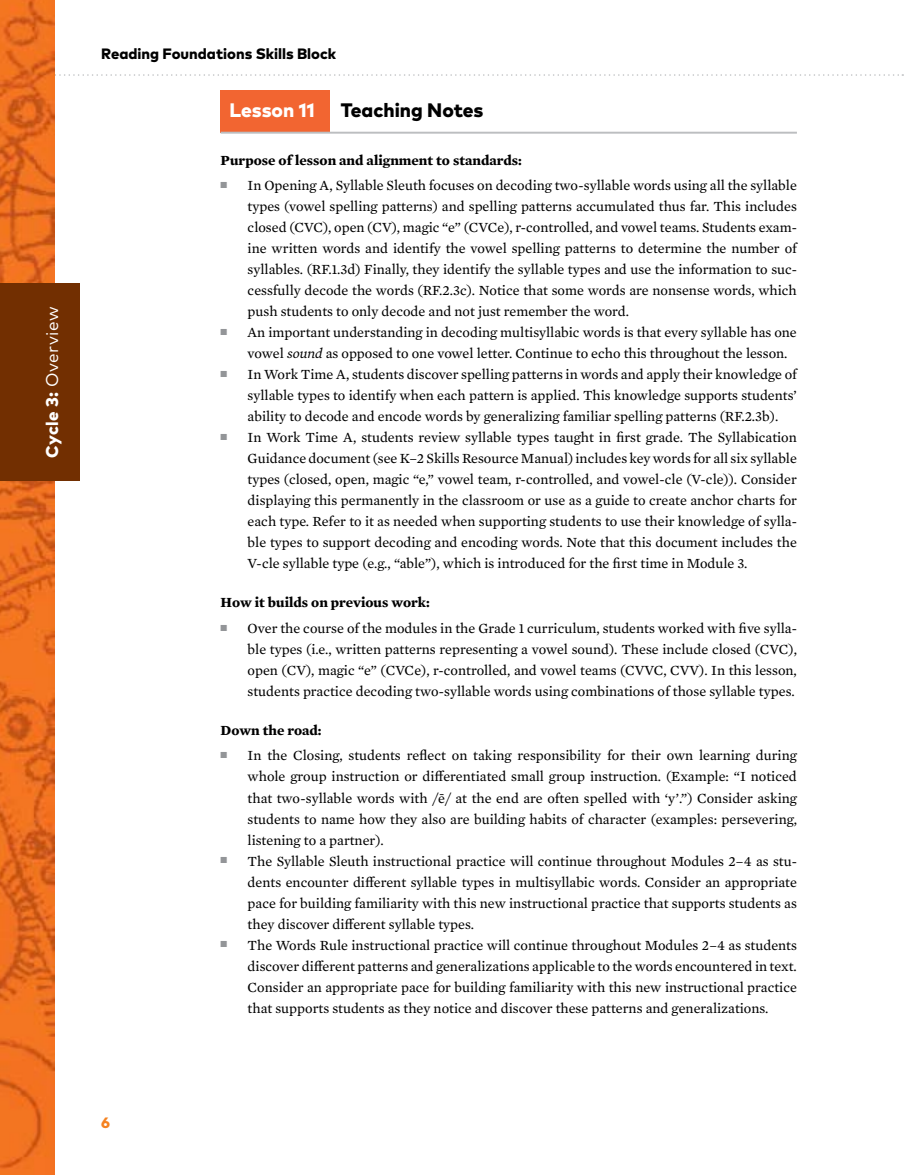
<style>
.page{position:relative;width:905px;height:1175px;background:#fff}
.page>*{position:absolute;margin:0;border:0;box-sizing:border-box;transform-origin:0 0}
.t1{font:800 19.5px "Mark Pro";color:#000}
.t2{font:800 19.5px "Mark Pro";color:#fff}
.t3{font:17.1px "Mark Pro";letter-spacing:.02em;color:#fff}
.t4{font:800 15px "Mark Pro";color:#000}
.t5{font:800 15px "Mark Pro";color:#f58220}
.t6{font:14.25px/21px "Mercury Text G2";color:#000;text-align:justify}
.t7{font:700 14.25px "Mercury Text G2";color:#000}
.s1{font-weight:800}
.s2{font-style:italic}
</style>
<div class="page">
<svg style="left:54px;top:74px;width:849px;height:2px"></svg>
<img style="left:0;top:0;width:54px;height:1174px">
<div style="left:0;top:283px;width:80px;height:198px;background:#722f01"></div>
<div style="left:220px;top:90px;width:110px;height:42px;background:#f26531"></div>
<hr style="left:220px;top:132px;width:576px;height:2px;background:#bcbec0">
<p class="t3" style="left:39px;top:458px;width:152px;rotate:-90deg"><span class="s1">Cycle 3:</span> Overview</p>
<p class="t4" style="left:101px;top:42px;width:236px">Reading Foundations Skills Block</p>
<h1 class="t2" style="left:230px;top:95px;width:86px">Lesson 11</h1>
<h1 class="t1" style="left:341px;top:95px;width:144px">Teaching Notes</h1>
<p class="t7" style="left:220px;top:149px;width:303px">Purpose of lesson and alignment to standards:</p>
<p class="t6" style="left:248px;top:174px;width:550px;text-indent:-27px"><sup>■</sup> In Opening A, Syllable Sleuth focuses on decoding two-syllable words using all the syllable types (vowel spelling patterns) and spelling patterns accumulated thus far. This includes closed (CVC), open (CV), magic “e” (CVCe), r-controlled, and vowel teams. Students exam&shy;ine written words and identify the vowel spelling patterns to determine the number of syllables. (RF.1.3d) Finally, they identify the syllable types and use the information to suc&shy;cessfully decode the words (RF.2.3c). Notice that some words are nonsense words, which push students to only decode and not just remember the word.</p>
<p class="t6" style="left:248px;top:321px;width:550px;text-indent:-27px"><sup>■</sup> An important understanding in decoding multisyllabic words is that every syllable has one vowel <span class="s2">sound</span> as opposed to one vowel letter. Continue to echo this throughout the lesson.</p>
<p class="t6" style="left:248px;top:363px;width:551px;text-indent:-27px"><sup>■</sup> In Work Time A, students discover spelling patterns in words and apply their knowledge of syllable types to identify when each pattern is applied. This knowledge supports students’ ability to decode and encode words by generalizing familiar spelling patterns (RF.2.3b).</p>
<p class="t6" style="left:248px;top:426px;width:551px;text-indent:-27px"><sup>■</sup> In Work Time A, students review syllable types taught in first grade. The Syllabication Guidance document (see K–2 Skills Resource Manual) includes key words for all six syllable types (closed, open, magic “e,” vowel team, r-controlled, and vowel-cle (V-cle)). Consider displaying this permanently in the classroom or use as a guide to create anchor charts for each type. Refer to it as needed when supporting students to use their knowledge of sylla&shy;ble types to support decoding and encoding words. Note that this document includes the V-cle syllable type (e.g., “able”), which is introduced for the first time in Module 3.</p>
<p class="t7" style="left:220px;top:592px;width:211px">How it builds on previous work:</p>
<p class="t6" style="left:248px;top:617px;width:551px;text-indent:-27px"><sup>■</sup> Over the course of the modules in the Grade 1 curriculum, students worked with five sylla&shy;ble types (i.e., written patterns representing a vowel sound). These include closed (CVC), open (CV), magic “e” (CVCe), r-controlled, and vowel teams (CVVC, CVV). In this lesson, students practice decoding two-syllable words using combinations of those syllable types.</p>
<p class="t7" style="left:220px;top:719px;width:102px">Down the road:</p>
<p class="t6" style="left:248px;top:744px;width:551px;text-indent:-27px"><sup>■</sup> In the Closing, students reflect on taking responsibility for their own learning during whole group instruction or differentiated small group instruction. (Example: “I noticed that two-syllable words with /ē/ at the end are often spelled with ‘y’.”) Consider asking students to name how they also are building habits of character (examples: persevering, listening to a partner).</p>
<p class="t6" style="left:248px;top:849px;width:551px;text-indent:-27px"><sup>■</sup> The Syllable Sleuth instructional practice will continue throughout Modules 2–4 as stu&shy;dents encounter different syllable types in multisyllabic words. Consider an appropriate pace for building familiarity with this new instructional practice that supports students as they discover different syllable types.</p>
<p class="t6" style="left:248px;top:933px;width:551px;text-indent:-27px"><sup>■</sup> The Words Rule instructional practice will continue throughout Modules 2–4 as students discover different patterns and generalizations applicable to the words encountered in text.<br>Consider an appropriate pace for building familiarity with this new instructional practice that supports students as they notice and discover these patterns and generalizations.</p>
<p class="t5" style="left:101px;top:1110px;width:10px">6</p>
</div>
